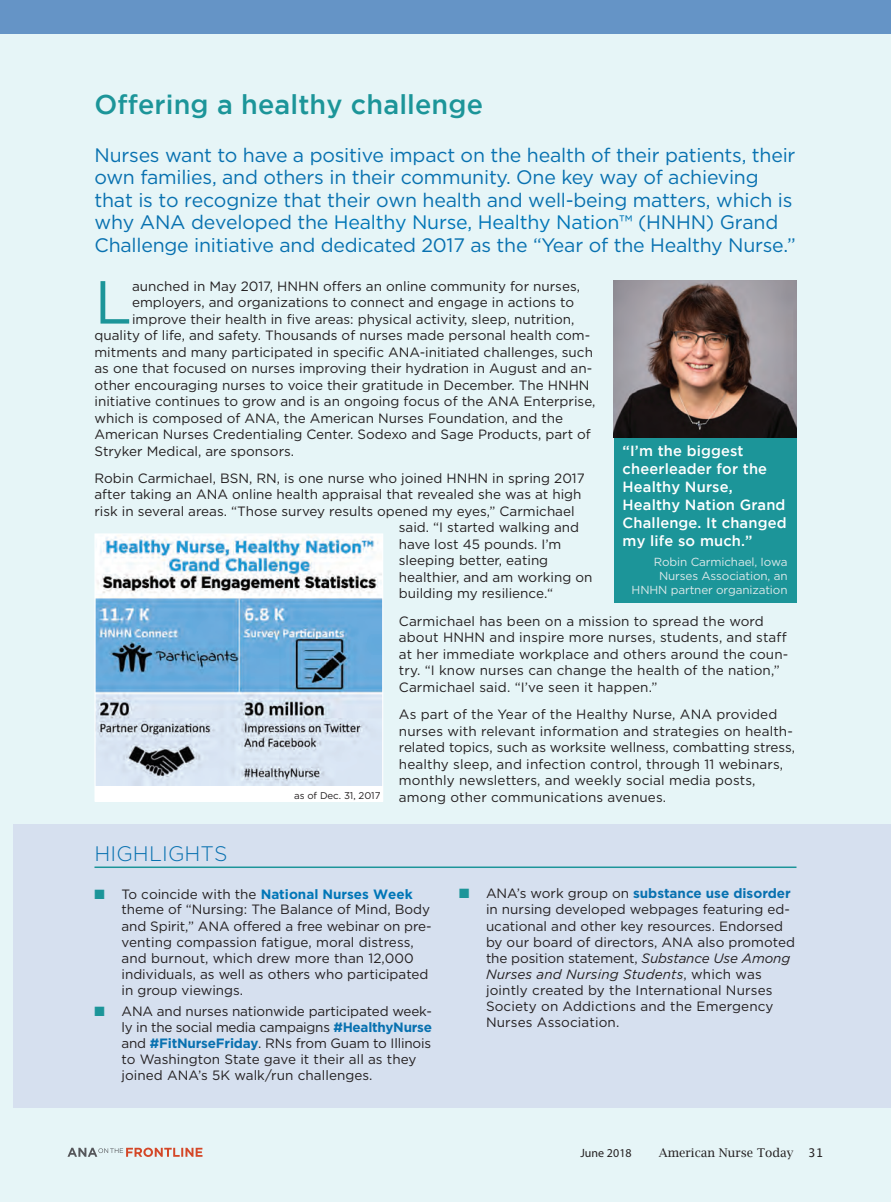
<style>
.page{position:relative;width:891px;height:1202px;background:#e6f5f7}
.page>*{position:absolute;margin:0;border:0;box-sizing:border-box;transform-origin:0 0}
.t1{font:60.6px "Gotham";color:#1c9599}
.t2{font:500 27px "Gotham";letter-spacing:.005em;color:#1c9599}
.t3{font:300 21px "Gotham";letter-spacing:.005em;color:#0871b0}
.t4{font:19.5px/22.5px "Gotham";letter-spacing:-.01em;color:#0871b0}
.t5{font:500 14.7px/18px "Gotham";letter-spacing:.01em;color:#fff}
.t6{font:13.5px/16px "Gotham";color:#231f20}
.t7{font:12px "Lucida Bright";letter-spacing:.005em;color:#231f20}
.t8{font:12px "Myriad Pro";letter-spacing:.005em;color:#231f20}
.t9{font:11.7px/14.2px "Gotham";letter-spacing:-.01em;color:#dce9ea;text-align:right}
.t10{font:9.75px "Gotham";letter-spacing:-.005em;color:#231f20}
.s1{color:#0076b7}
.s2{color:#1c9599}
.s3{font-weight:700;color:#0076b7}
.s4{font-weight:700;color:#0871b0}
.s5{font-style:italic}
.s6{font-family:"Lucida Grande"}
</style>
<div class="page">
<div style="left:0;top:0;width:891px;height:34px;background:#6594c6"></div>
<svg style="left:68px;top:1147px;width:135px;height:9px"></svg>
<div style="left:14px;top:824px;width:877px;height:283px;background:#d6e0ef"></div>
<hr style="left:94px;top:866px;width:702px;height:2px;background:#1c9599">
<div style="left:614px;top:437px;width:182px;height:166px;background:#1c9599"></div>
<img style="left:614px;top:281px;width:182px;height:156px">
<div style="left:95px;top:534px;width:288px;height:267px;background:#fff"></div>
<img style="left:96px;top:535px;width:285px;height:251px">
<div style="left:94px;top:533px;width:289px;height:268px;border:1px solid #fff"></div>
<h2 class="t2" style="left:94px;top:89px;width:390px">Offering a healthy challenge</h2>
<p class="t4" style="left:94px;top:143px;width:703px">Nurses want to have a positive impact on the health of their patients, their own families, and others in their community. One key way of achieving that is to recognize that their own health and well-being matters, which is why ANA developed the <span class="s1">Healthy Nurse, Healthy Nation™</span> (HNHN) Grand Challenge initiative and dedicated 2017 as the “Year of the Healthy Nurse.”</p>
<h1 class="t1" style="left:94px;top:268px;width:39px">L</h1>
<p class="t6" style="left:132px;top:277px;width:450px">aunched in May 2017, HNHN offers an online community for nurses,</p>
<p class="t6" style="left:132px;top:294px;width:444px">employers, and organizations to connect and engage in actions to</p>
<p class="t6" style="left:132px;top:310px;width:444px">improve their health in five areas: physical activity, sleep, nutrition,</p>
<p class="t6" style="left:94px;top:327px;width:497px">quality of life, and safety. Thousands of nurses made personal health com-</p>
<p class="t6" style="left:94px;top:343px;width:500px">mitments and many participated in specific ANA-initiated challenges, such</p>
<p class="t6" style="left:94px;top:360px;width:499px">as one that focused on nurses improving their hydration in August and an-</p>
<p class="t6" style="left:94px;top:376px;width:497px">other encouraging nurses to voice their gratitude in December. The HNHN</p>
<p class="t6" style="left:94px;top:393px;width:503px">initiative continues to grow and is an ongoing focus of the ANA Enterprise,</p>
<p class="t6" style="left:94px;top:409px;width:470px">which is composed of ANA, the American Nurses Foundation, and the</p>
<p class="t6" style="left:94px;top:426px;width:498px">American Nurses Credentialing Center. Sodexo and Sage Products, part of</p>
<p class="t6" style="left:94px;top:442px;width:201px">Stryker Medical, are sponsors.</p>
<p class="t6" style="left:94px;top:470px;width:492px">Robin Carmichael, BSN, RN, is one nurse who joined HNHN in spring 2017</p>
<p class="t6" style="left:94px;top:486px;width:489px">after taking an ANA online health appraisal that revealed she was at high</p>
<p class="t6" style="left:94px;top:503px;width:482px">risk in several areas. “Those survey results opened my eyes,” Carmichael</p>
<p class="t6" style="left:399px;top:519px;width:182px">said. “I started walking and</p>
<p class="t6" style="left:399px;top:536px;width:164px">have lost 45 pounds. I’m</p>
<p class="t6" style="left:399px;top:552px;width:151px">sleeping better, eating</p>
<p class="t6" style="left:399px;top:569px;width:195px">healthier, and am working on</p>
<p class="t6" style="left:399px;top:585px;width:156px">building my resilience.“</p>
<p class="t6" style="left:399px;top:612px;width:391px;line-height:16.5px">Carmichael has been on a mission to spread the word about HNHN and inspire more nurses, students, and staff at her immediate workplace and others around the coun&shy;try. “I know nurses can change the health of the nation,” Carmichael said. “I’ve seen it happen.”</p>
<p class="t6" style="left:399px;top:706px;width:398px;line-height:16.5px">As part of the Year of the Healthy Nurse, ANA provided nurses with relevant information and strategies on health&shy;related topics, such as worksite wellness, combatting stress, healthy sleep, and infection control, through 11 webinars, monthly newsletters, and weekly social media posts, among other communications avenues.</p>
<p class="t5" style="left:623px;top:441px;width:165px">“I’m the biggest cheerleader for the<br>Healthy Nurse,<br>Healthy Nation Grand<br>Challenge. It changed my life so much.”</p>
<p class="t9" style="left:632px;top:554px;width:158px">Robin Carmichael, Iowa<br>Nurses Association, an<br>HNHN partner organization</p>
<p class="t10" style="left:294px;top:789px;width:88px">as of Dec. 31, 2017</p>
<h3 class="t3" style="left:94px;top:842px;width:134px">HIGHLIGHTS</h3>
<p class="t6" style="left:122px;top:886px;width:312px;text-indent:-27px"><span class="s2">■</span> To coincide with the <span class="s3">National Nurses Week </span>theme of “Nursing: The Balance of Mind, Body and Spirit,” ANA offered a free webinar on pre&shy;venting compassion fatigue, moral distress, and burnout, which drew more than 12,000 individuals, as well as others who participated in group viewings.</p>
<p class="t6" style="left:122px;top:1003px;width:312px;text-indent:-27px"><span class="s2">■</span> ANA and nurses nationwide participated week&shy;ly in the social media campaigns <span class="s4">#HealthyNurse </span>and <span class="s4">#FitNurseFriday</span>. RNs from Guam to Illinois to Washington State gave it their all as they joined ANA’s 5K walk/run challenges.</p>
<p class="t6" style="left:486px;top:885px;width:311px;text-indent:-27px"><span class="s2">■</span> ANA’s work group on <span class="s4">substance use disorder </span>in nursing developed webpages featuring ed&shy;ucational and other key resources. Endorsed by our board of directors, ANA also promoted the position statement, <span class="s5">Substance Use Among Nurses and Nursing Students</span>, which was jointly created by the International Nurses Society on Addictions and the Emergency Nurses Association.</p>
<p class="t8" style="left:580px;top:1145px;width:53px">June 2018</p>
<p class="t7" style="left:659px;top:1145px;width:166px">American Nurse Today <span class="s6">31</span></p>
</div>
